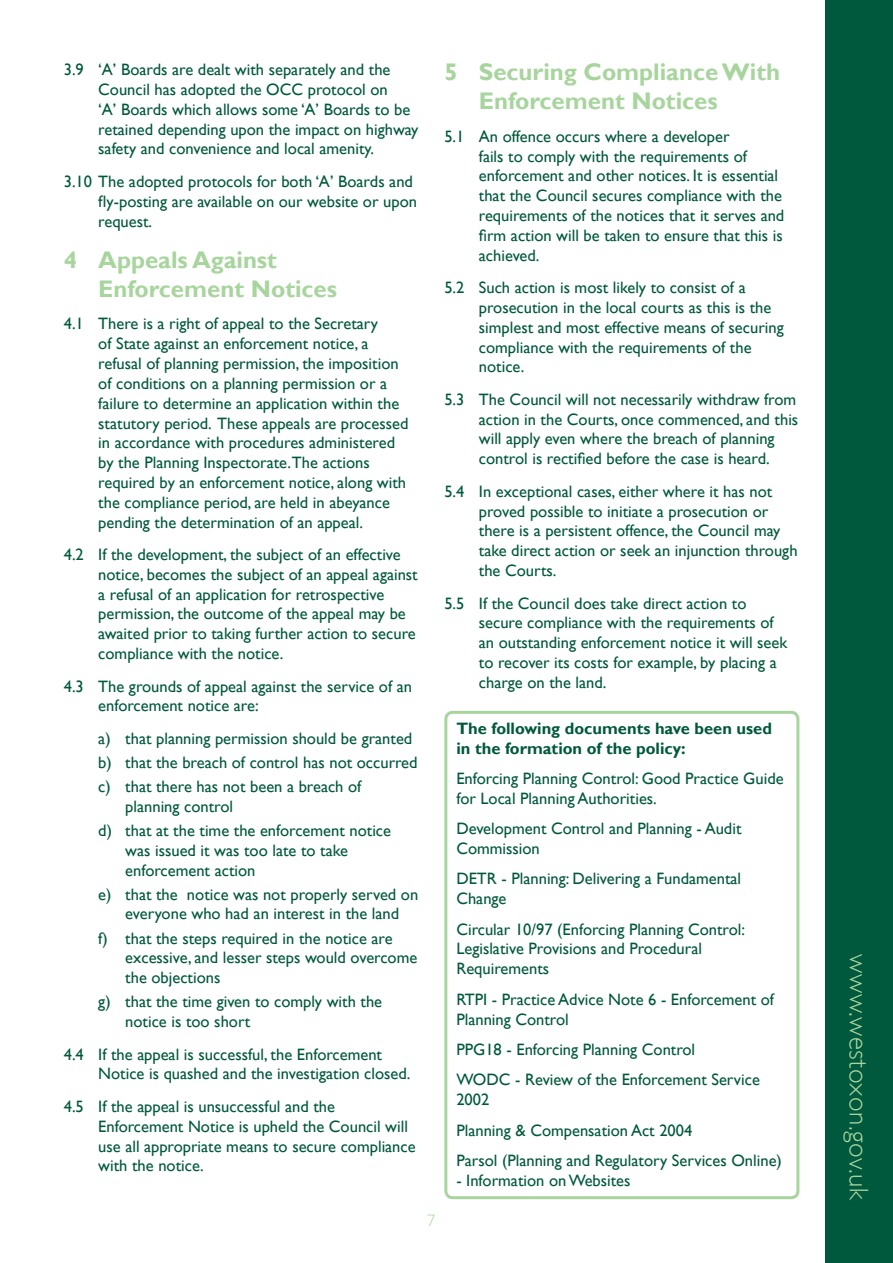
<style>
.page{position:relative;width:893px;height:1263px;background:#fff}
.page>*{position:absolute;margin:0;border:0;box-sizing:border-box;transform-origin:0 0}
.t1{font:300 27px "Gill Sans";letter-spacing:.02em;color:#a8d59e}
.t2{font:700 24px/28.8px "Gill Sans";color:#a8d59e}
.t3{font:16.5px/19.8px "Gill Sans";color:#00583d}
.t4{font:700 16.5px/19.8px "Gill Sans";color:#00583d}
.t5{font:300 16.5px "Gill Sans";color:#a8d59e}
</style>
<div class="page">
<div style="left:826px;top:0;width:67px;height:1263px;background:#00583d"></div>
<div style="left:444px;top:711px;width:355px;height:488px;border:3px solid #a8d59e;border-radius:7px"></div>
<p class="t3" style="left:98px;top:60px;width:322px;text-indent:-35px">3.9 ‘A’ Boards are dealt with separately and the Council has adopted the OCC protocol on<br>‘A’ Boards which allows some ‘A’ Boards to be retained depending upon the impact on highway safety and convenience and local amenity.</p>
<p class="t3" style="left:98px;top:172px;width:320px;text-indent:-35px">3.10 The adopted protocols for both ‘A’ Boards and fly-posting are available on our website or upon request.</p>
<h2 class="t2" style="left:98px;top:246px;width:240px;text-indent:-34px">4 Appeals Against<br>Enforcement Notices</h2>
<p class="t3" style="left:98px;top:314px;width:312px;text-indent:-35px">4.1 There is a right of appeal to the Secretary<br>of State against an enforcement notice, a refusal of planning permission, the imposition of conditions on a planning permission or a failure to determine an application within the statutory period. These appeals are processed in accordance with procedures administered by the Planning Inspectorate.The actions required by an enforcement notice, along with the compliance period, are held in abeyance pending the determination of an appeal.</p>
<p class="t3" style="left:98px;top:545px;width:321px;text-indent:-35px">4.2 If the development, the subject of an effective notice, becomes the subject of an appeal against a refusal of an application for retrospective permission, the outcome of the appeal may be awaited prior to taking further action to secure compliance with the notice.</p>
<p class="t3" style="left:98px;top:676px;width:315px;text-indent:-35px">4.3 The grounds of appeal against the service of an enforcement notice are:</p>
<p class="t3" style="left:98px;top:727px;width:321px;line-height:24px">a) that planning permission should be granted b) that the breach of control has not occurred c) that there has not been a breach of</p>
<p class="t3" style="left:98px;top:795px;width:294px;line-height:24px;text-indent:27px">planning control<br>d) that at the time the enforcement notice</p>
<p class="t3" style="left:125px;top:841px;width:224px">was issued it was too late to take enforcement action</p>
<p class="t3" style="left:98px;top:884px;width:322px;text-align:center">e) that the notice was not properly served on everyone who had an interest in the land</p>
<p class="t3" style="left:125px;top:928px;width:294px;text-indent:-27px">f) that the steps required in the notice are excessive, and lesser steps would overcome the objections</p>
<p class="t3" style="left:125px;top:992px;width:258px;text-indent:-27px">g) that the time given to comply with the notice is too short</p>
<p class="t3" style="left:98px;top:1044px;width:314px;text-indent:-35px">4.4 If the appeal is successful, the Enforcement<br>Notice is quashed and the investigation closed.</p>
<p class="t3" style="left:98px;top:1097px;width:319px;text-indent:-35px">4.5 If the appeal is unsuccessful and the Enforcement Notice is upheld the Council will use all appropriate means to secure compliance with the notice.</p>
<h2 class="t2" style="left:479px;top:59px;width:303px;text-indent:-34px">5 Securing Compliance With<br>Enforcement Notices</h2>
<p class="t3" style="left:479px;top:127px;width:307px;text-indent:-35px">5.1 An offence occurs where a developer<br>fails to comply with the requirements of enforcement and other notices. It is essential that the Council secures compliance with the requirements of the notices that it serves and firm action will be taken to ensure that this is achieved.</p>
<p class="t3" style="left:479px;top:278px;width:306px;text-indent:-35px">5.2 Such action is most likely to consist of a prosecution in the local courts as this is the simplest and most effective means of securing compliance with the requirements of the notice.</p>
<p class="t3" style="left:479px;top:390px;width:321px;text-indent:-35px">5.3 The Council will not necessarily withdraw from action in the Courts, once commenced, and this will apply even where the breach of planning control is rectified before the case is heard.</p>
<p class="t3" style="left:479px;top:482px;width:320px;text-indent:-35px">5.4 In exceptional cases, either where it has not proved possible to initiate a prosecution or there is a persistent offence, the Council may take direct action or seek an injunction through the Courts.</p>
<p class="t3" style="left:479px;top:593px;width:310px;text-indent:-35px">5.5 If the Council does take direct action to secure compliance with the requirements of an outstanding enforcement notice it will seek to recover its costs for example, by placing a charge on the land.</p>
<p class="t4" style="left:456px;top:719px;width:317px">The following documents have been used in the formation of the policy:</p>
<p class="t3" style="left:456px;top:769px;width:329px">Enforcing Planning Control: Good Practice Guide for Local Planning Authorities.</p>
<p class="t3" style="left:456px;top:819px;width:287px">Development Control and Planning - Audit<br>Commission</p>
<p class="t3" style="left:456px;top:869px;width:286px">DETR - Planning: Delivering a Fundamental<br>Change</p>
<p class="t3" style="left:456px;top:919px;width:290px">Circular 10/97 (Enforcing Planning Control:<br>Legislative Provisions and Procedural<br>Requirements</p>
<p class="t3" style="left:456px;top:989px;width:319px">RTPI - Practice Advice Note 6 - Enforcement of<br>Planning Control</p>
<p class="t3" style="left:456px;top:1034px;width:305px;line-height:30.5px">PPG18 - Enforcing Planning Control<br>WODC - Review of the Enforcement Service</p>
<p class="t3" style="left:456px;top:1085px;width:327px;line-height:30.5px">2002<br>Planning &amp; Compensation Act 2004<br>Parsol (Planning and Regulatory Services Online)</p>
<p class="t3" style="left:456px;top:1171px;width:176px">- Information on Websites</p>
<p class="t5" style="left:427px;top:1210px;width:10px">7</p>
<h1 class="t1" style="left:875px;top:954px;width:247px;rotate:90deg">www.westoxon.gov.uk</h1>
</div>
